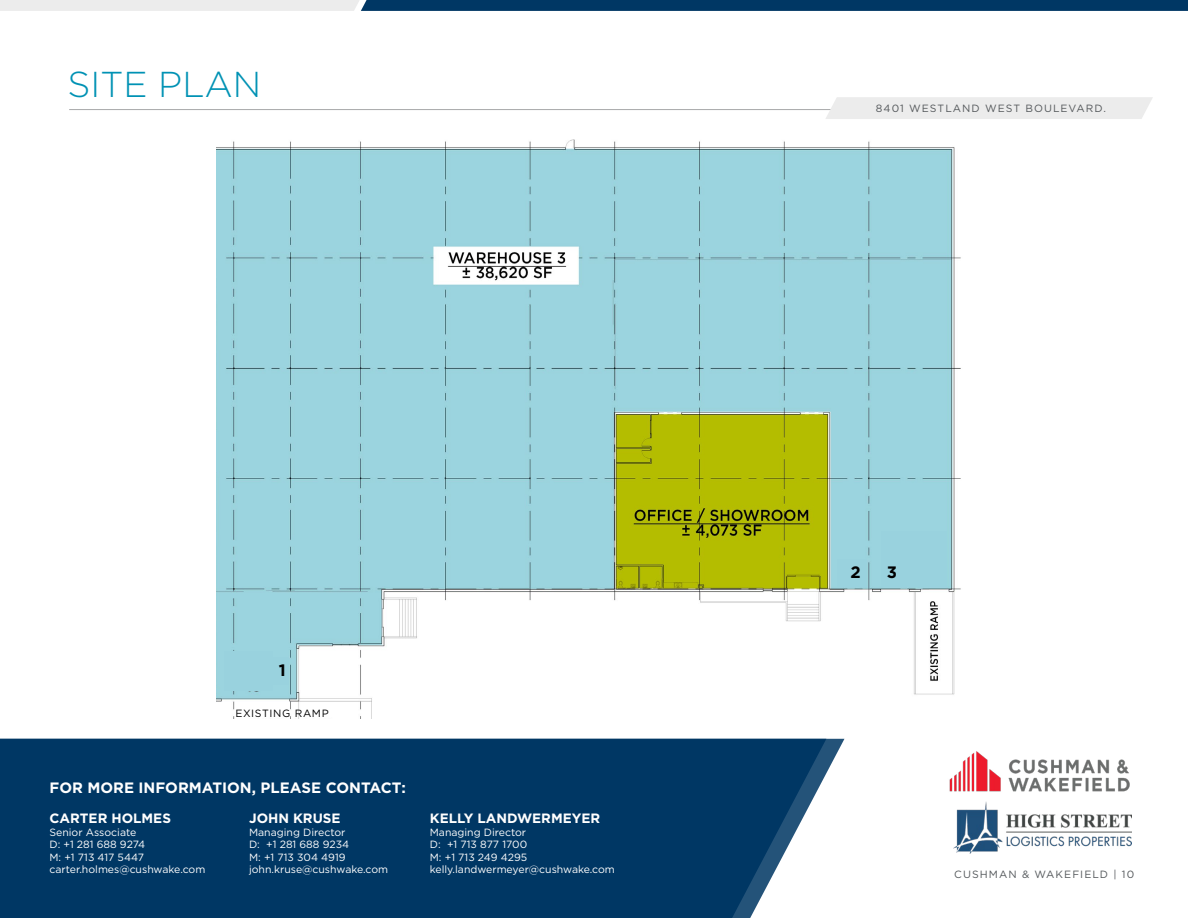
<style>
.page{position:relative;width:1188px;height:918px;background:#fff}
.page>*{position:absolute;margin:0;border:0;box-sizing:border-box;transform-origin:0 0}
.t1{font:300 36px "Gotham";color:#0092b4}
.t2{font:700 16.5px "Gotham";color:#000}
.t3{font:700 15px "Gotham";color:#fff}
.t4{font:700 13.5px "Gotham";color:#fff}
.t5{font:10.5px/12.6px "Gotham";color:#fff}
.t6{font:10.5px "Gotham";letter-spacing:.1em;color:#53575a}
.t7{font:10.5px "Gotham";letter-spacing:.06em;color:#000}
</style>
<div class="page">
<svg style="left:0;top:0;width:1188px;height:11px;background:#496f8e"></svg>
<hr style="left:69px;top:109px;width:986px;height:1px;background:#a7a8a9">
<div style="left:826px;top:97px;width:327px;height:22px;background:#ececec"></div>
<img style="left:216px;top:140px;width:745px;height:578px">
<svg style="left:0;top:739px;width:844px;height:179px;background:#0e426d"></svg>
<img style="left:949px;top:751px;width:180px;height:41px">
<img style="left:953px;top:802px;width:179px;height:52px">
<div style="left:837px;top:559px;width:29px;height:27px;background:#99d2de"></div>
<div style="left:881px;top:531px;width:66px;height:55px;background:#99d2de"></div>
<div style="left:224px;top:652px;width:48px;height:39px;background:#99d2de"></div>
<div style="left:266px;top:658px;width:22px;height:27px;background:#99d2de"></div>
<h1 class="t1" style="left:68px;top:62px;width:195px">SITE PLAN</h1>
<h2 class="t2" style="left:279px;top:660px;width:8px">1</h2>
<p class="t7" style="left:235px;top:707px;width:95px">EXISTING RAMP</p>
<h3 class="t3" style="left:50px;top:777px;width:358px">FOR MORE INFORMATION, PLEASE CONTACT:</h3>
<p class="t4" style="left:50px;top:809px;width:123px">CARTER HOLMES</p>
<p class="t5" style="left:50px;top:825px;width:157px">Senior Associate<br>D: +1 281 688 9274<br>M: +1 713 417 5447 carter.holmes@cushwake.com</p>
<p class="t4" style="left:249px;top:809px;width:93px">JOHN KRUSE</p>
<p class="t5" style="left:249px;top:825px;width:141px">Managing Director<br>D: +1 281 688 9234<br>M: +1 713 304 4919 john.kruse@cushwake.com</p>
<p class="t4" style="left:430px;top:809px;width:172px">KELLY LANDWERMEYER</p>
<p class="t5" style="left:430px;top:825px;width:187px">Managing Director<br>D: +1 713 877 1700<br>M: +1 713 249 4295 kelly.landwermeyer@cushwake.com</p>
<p class="t6" style="left:876px;top:102px;width:231px">8401 WESTLAND WEST BOULEVARD.</p>
<h2 class="t2" style="left:850px;top:561px;width:12px">2</h2>
<h2 class="t2" style="left:887px;top:562px;width:12px">3</h2>
<p class="t6" style="left:954px;top:867px;width:181px">CUSHMAN &amp; WAKEFIELD | 10</p>
</div>
